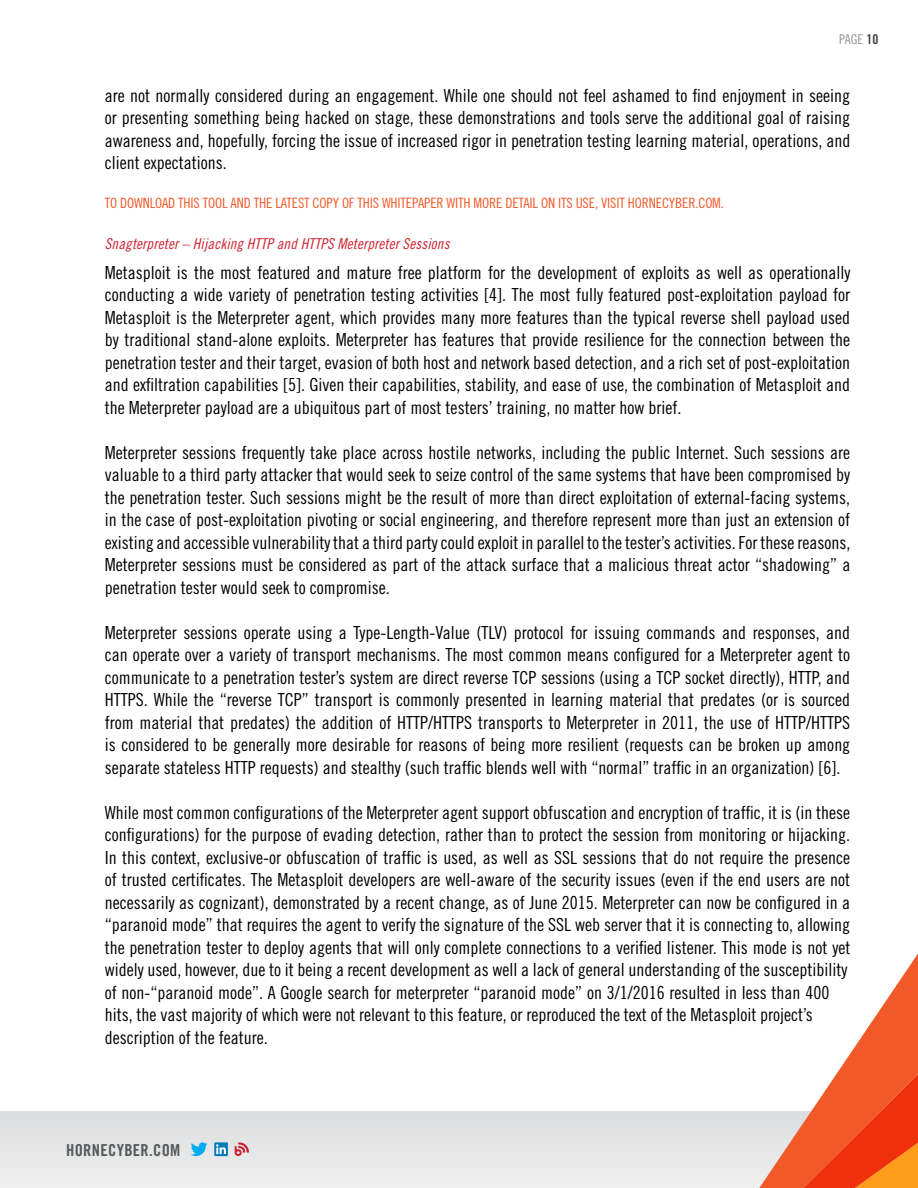
<style>
.page{position:relative;width:918px;height:1188px;background:#fff}
.page>*{position:absolute;margin:0;border:0;box-sizing:border-box;transform-origin:0 0}
.t1{font:18px/22.5px "Trade Gothic Cond Eighteen";color:#000;text-align:justify}
.t2{font:16.5px "Trade Gothic Bold Cond Twenty";letter-spacing:.02em;color:#58595b}
.t3{font:15px "Trade Gothic Cond Eighteen Obl";letter-spacing:.01em;color:#cf202e}
.t4{font:14.25px "Trade Gothic Cond Eighteen";letter-spacing:-.01em;color:#f25929}
.t5{font:13.5px "Trade Gothic Cond Eighteen";color:#939598}
.s1{font-family:"Trade Gothic Bold Cond Twenty";color:#414042}
</style>
<div class="page">
<div style="left:0;top:1111px;width:918px;height:77px;background:#e5e6e7"></div>
<svg style="left:191px;top:1142px;width:17px;height:14px"></svg>
<div style="left:214px;top:1142px;width:14px;height:14px;background:#007bb6"></div>
<svg style="left:216px;top:1144px;width:10px;height:10px"></svg>
<svg style="left:235px;top:1142px;width:14px;height:15px"></svg>
<svg style="left:759px;top:953px;width:159px;height:235px"></svg>
<svg style="left:791px;top:995px;width:127px;height:193px"></svg>
<p class="t5" style="left:839px;top:31px;width:41px">PAGE <span class="s1">10</span></p>
<p class="t1" style="left:105px;top:84px;width:747px">are not normally considered during an engagement. While one should not feel ashamed to find enjoyment in seeing or presenting something being hacked on stage, these demonstrations and tools serve the additional goal of raising awareness and, hopefully, forcing the issue of increased rigor in penetration testing learning material, operations, and client expectations.</p>
<p class="t4" style="left:105px;top:195px;width:621px">TO DOWNLOAD THIS TOOL AND THE LATEST COPY OF THIS WHITEPAPER WITH MORE DETAIL ON ITS USE, VISIT HORNECYBER.COM.</p>
<p class="t3" style="left:105px;top:235px;width:346px">Snagterpreter – Hijacking HTTP and HTTPS Meterpreter Sessions</p>
<p class="t1" style="left:105px;top:261px;width:747px">Metasploit is the most featured and mature free platform for the development of exploits as well as operationally conducting a wide variety of penetration testing activities [4]. The most fully featured post-exploitation payload for Metasploit is the Meterpreter agent, which provides many more features than the typical reverse shell payload used by traditional stand-alone exploits. Meterpreter has features that provide resilience for the connection between the penetration tester and their target, evasion of both host and network based detection, and a rich set of post-exploitation and exfiltration capabilities [5]. Given their capabilities, stability, and ease of use, the combination of Metasploit and the Meterpreter payload are a ubiquitous part of most testers’ training, no matter how brief.</p>
<p class="t1" style="left:105px;top:441px;width:747px">Meterpreter sessions frequently take place across hostile networks, including the public Internet. Such sessions are valuable to a third party attacker that would seek to seize control of the same systems that have been compromised by the penetration tester. Such sessions might be the result of more than direct exploitation of external-facing systems, in the case of post-exploitation pivoting or social engineering, and therefore represent more than just an extension of existing and accessible vulnerability that a third party could exploit in parallel to the tester’s activities. For these reasons, Meterpreter sessions must be considered as part of the attack surface that a malicious threat actor “shadowing” a penetration tester would seek to compromise.</p>
<p class="t1" style="left:105px;top:621px;width:747px">Meterpreter sessions operate using a Type-Length-Value (TLV) protocol for issuing commands and responses, and can operate over a variety of transport mechanisms. The most common means configured for a Meterpreter agent to communicate to a penetration tester’s system are direct reverse TCP sessions (using a TCP socket directly), HTTP, and HTTPS. While the “reverse TCP” transport is commonly presented in learning material that predates (or is sourced from material that predates) the addition of HTTP/HTTPS transports to Meterpreter in 2011, the use of HTTP/HTTPS is considered to be generally more desirable for reasons of being more resilient (requests can be broken up among separate stateless HTTP requests) and stealthy (such traffic blends well with “normal” traffic in an organization) [6].</p>
<p class="t1" style="left:105px;top:801px;width:747px;text-align:left">While most common configurations of the Meterpreter agent support obfuscation and encryption of traffic, it is (in these configurations) for the purpose of evading detection, rather than to protect the session from monitoring or hijacking.<br>In this context, exclusive-or obfuscation of traffic is used, as well as SSL sessions that do not require the presence of trusted certificates. The Metasploit developers are well-aware of the security issues (even if the end users are not necessarily as cognizant), demonstrated by a recent change, as of June 2015. Meterpreter can now be configured in a “paranoid mode” that requires the agent to verify the signature of the SSL web server that it is connecting to, allowing the penetration tester to deploy agents that will only complete connections to a verified listener. This mode is not yet widely used, however, due to it being a recent development as well a lack of general understanding of the susceptibility of non-“paranoid mode”. A Google search for meterpreter “paranoid mode” on 3/1/2016 resulted in less than 400 hits, the vast majority of which were not relevant to this feature, or reproduced the text of the Metasploit project’s description of the feature.</p>
<p class="t2" style="left:66px;top:1140px;width:116px">HORNECYBER.COM</p>
</div>
